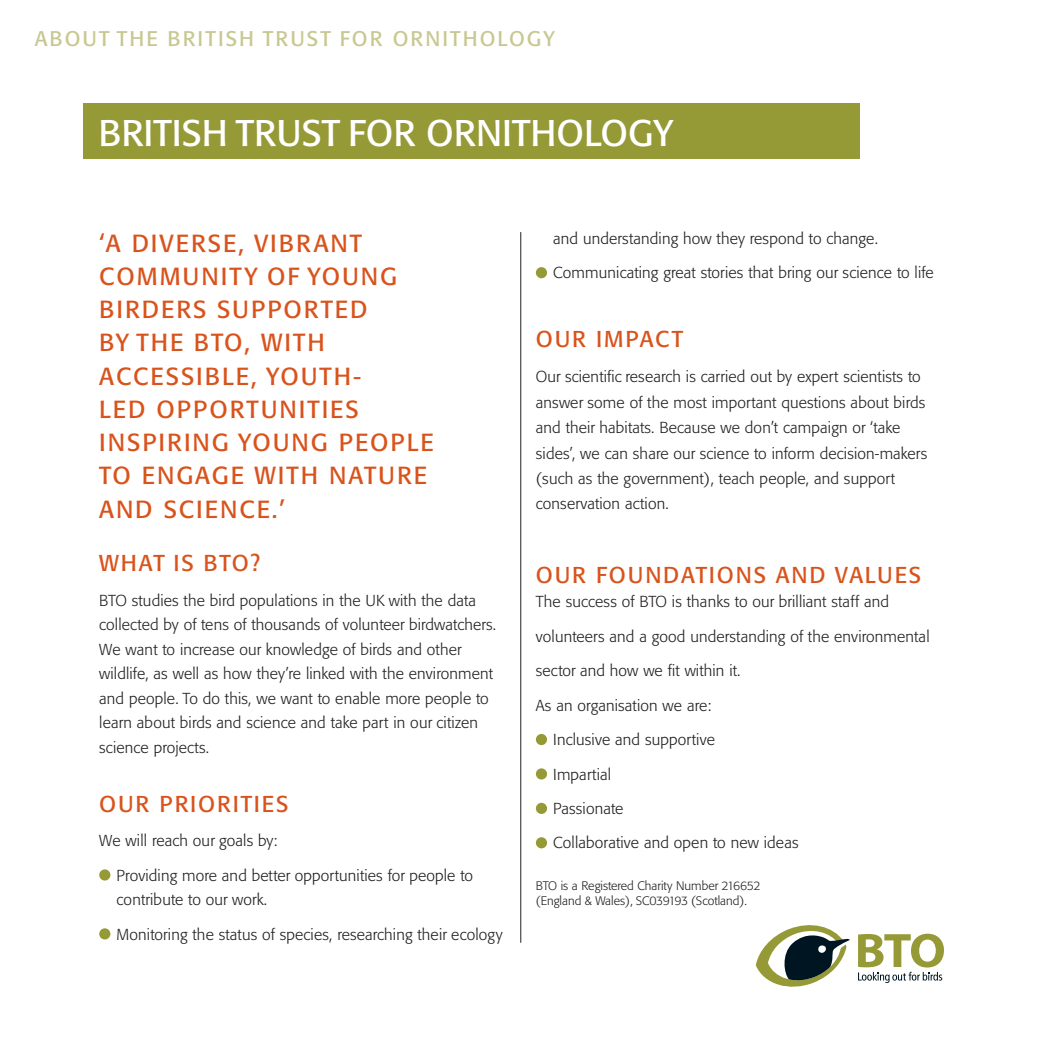
<style>
.page{position:relative;width:1042px;height:1042px;background:#fff}
.page>*{position:absolute;margin:0;border:0;box-sizing:border-box;transform-origin:0 0}
.t1{font:36.75px "Formata BQ";color:#fff}
.t2{font:24.5px/33.2px "Formata BQ";letter-spacing:.08em;color:#d9531c}
.BTO_News-Body{font:22.75px "Formata BQ";letter-spacing:.08em;color:#d9531c}
.t3{font:21px "Formata BQ";letter-spacing:.1em;color:#c7c891}
.BTO_News-Body-2{font:300 15.75px/24.5px "Formata BQ";letter-spacing:.01em;color:#231f20}
.t4{font:300 12.25px/14.7px "Formata BQ";color:#231f20}
</style>
<div class="page">
<div style="left:99px;top:869px;width:11px;height:11px;background:#959936;border-radius:50%"></div>
<div style="left:99px;top:928px;width:11px;height:11px;background:#959936;border-radius:50%"></div>
<div style="left:536px;top:267px;width:11px;height:11px;background:#959936;border-radius:50%"></div>
<div style="left:536px;top:734px;width:11px;height:11px;background:#959936;border-radius:50%"></div>
<div style="left:536px;top:768px;width:11px;height:11px;background:#959936;border-radius:50%"></div>
<div style="left:536px;top:803px;width:11px;height:11px;background:#959936;border-radius:50%"></div>
<div style="left:536px;top:837px;width:11px;height:11px;background:#959936;border-radius:50%"></div>
<svg style="left:756px;top:925px;width:94px;height:62px"></svg>
<svg style="left:858px;top:933px;width:86px;height:50px"></svg>
<hr style="left:520px;top:232px;width:1px;height:711px;background:#231f20">
<div style="left:84px;top:103px;width:776px;height:56px;background:#959936"></div>
<p class="t3" style="left:35px;top:26px;width:522px">ABOUT THE BRITISH TRUST FOR ORNITHOLOGY</p>
<p class="t1" style="left:98px;top:110px;width:576px">BRITISH TRUST FOR ORNITHOLOGY</p>
<p class="t2" style="left:99px;top:226px;width:336px">‘A DIVERSE, VIBRANT<br>COMMUNITY OF YOUNG<br>BIRDERS SUPPORTED<br>BY THE BTO, WITH<br>ACCESSIBLE, YOUTH-<br>LED OPPORTUNITIES<br>INSPIRING YOUNG PEOPLE<br>TO ENGAGE WITH NATURE<br>AND SCIENCE.’</p>
<p class="BTO_News-Body" style="left:99px;top:549px;width:162px">WHAT IS BTO?</p>
<p class="BTO_News-Body-2" style="left:99px;top:588px;width:378px">BTO studies the bird populations in the UK with the data</p>
<p class="BTO_News-Body-2" style="left:99px;top:612px;width:398px">collected by of tens of thousands of volunteer birdwatchers.</p>
<p class="BTO_News-Body-2" style="left:99px;top:637px;width:364px">We want to increase our knowledge of birds and other</p>
<p class="BTO_News-Body-2" style="left:99px;top:661px;width:395px">wildlife, as well as how they’re linked with the environment</p>
<p class="BTO_News-Body-2" style="left:99px;top:686px;width:391px">and people. To do this, we want to enable more people to</p>
<p class="BTO_News-Body-2" style="left:99px;top:710px;width:380px">learn about birds and science and take part in our citizen</p>
<p class="BTO_News-Body-2" style="left:99px;top:735px;width:111px">science projects.</p>
<p class="BTO_News-Body" style="left:99px;top:790px;width:191px">OUR PRIORITIES</p>
<p class="BTO_News-Body-2" style="left:99px;top:828px;width:180px">We will reach our goals by:</p>
<p class="BTO_News-Body-2" style="left:117px;top:863px;width:358px">Providing more and better opportunities for people to contribute to our work.</p>
<p class="BTO_News-Body-2" style="left:117px;top:922px;width:387px">Monitoring the status of species, researching their ecology</p>
<p class="BTO_News-Body-2" style="left:553px;top:226px;width:326px">and understanding how they respond to change.</p>
<p class="BTO_News-Body-2" style="left:553px;top:261px;width:382px">Communicating great stories that bring our science to life</p>
<p class="BTO_News-Body" style="left:536px;top:325px;width:149px">OUR IMPACT</p>
<p class="BTO_News-Body-2" style="left:536px;top:365px;width:386px">Our scientific research is carried out by expert scientists to</p>
<p class="BTO_News-Body-2" style="left:536px;top:390px;width:391px">answer some of the most important questions about birds</p>
<p class="BTO_News-Body-2" style="left:536px;top:415px;width:366px">and their habitats. Because we don’t campaign or ‘take</p>
<p class="BTO_News-Body-2" style="left:536px;top:441px;width:393px">sides’, we can share our science to inform decision-makers</p>
<p class="BTO_News-Body-2" style="left:536px;top:466px;width:361px">(such as the government), teach people, and support</p>
<p class="BTO_News-Body-2" style="left:536px;top:492px;width:134px">conservation action.</p>
<p class="BTO_News-Body" style="left:536px;top:561px;width:387px">OUR FOUNDATIONS AND VALUES</p>
<p class="BTO_News-Body-2" style="left:536px;top:590px;width:355px">The success of BTO is thanks to our brilliant staff and</p>
<p class="BTO_News-Body-2" style="left:536px;top:624px;width:395px">volunteers and a good understanding of the environmental</p>
<p class="BTO_News-Body-2" style="left:536px;top:658px;width:206px">sector and how we fit within it.</p>
<p class="BTO_News-Body-2" style="left:536px;top:693px;width:177px">As an organisation we are:</p>
<p class="BTO_News-Body-2" style="left:553px;top:727px;width:163px">Inclusive and supportive</p>
<p class="BTO_News-Body-2" style="left:553px;top:762px;width:59px">Impartial</p>
<p class="BTO_News-Body-2" style="left:553px;top:796px;width:72px">Passionate</p>
<p class="BTO_News-Body-2" style="left:553px;top:831px;width:247px">Collaborative and open to new ideas</p>
<p class="t4" style="left:536px;top:878px;width:226px">BTO is a Registered Charity Number 216652 (England &amp; Wales), SC039193 (Scotland).</p>
</div>
